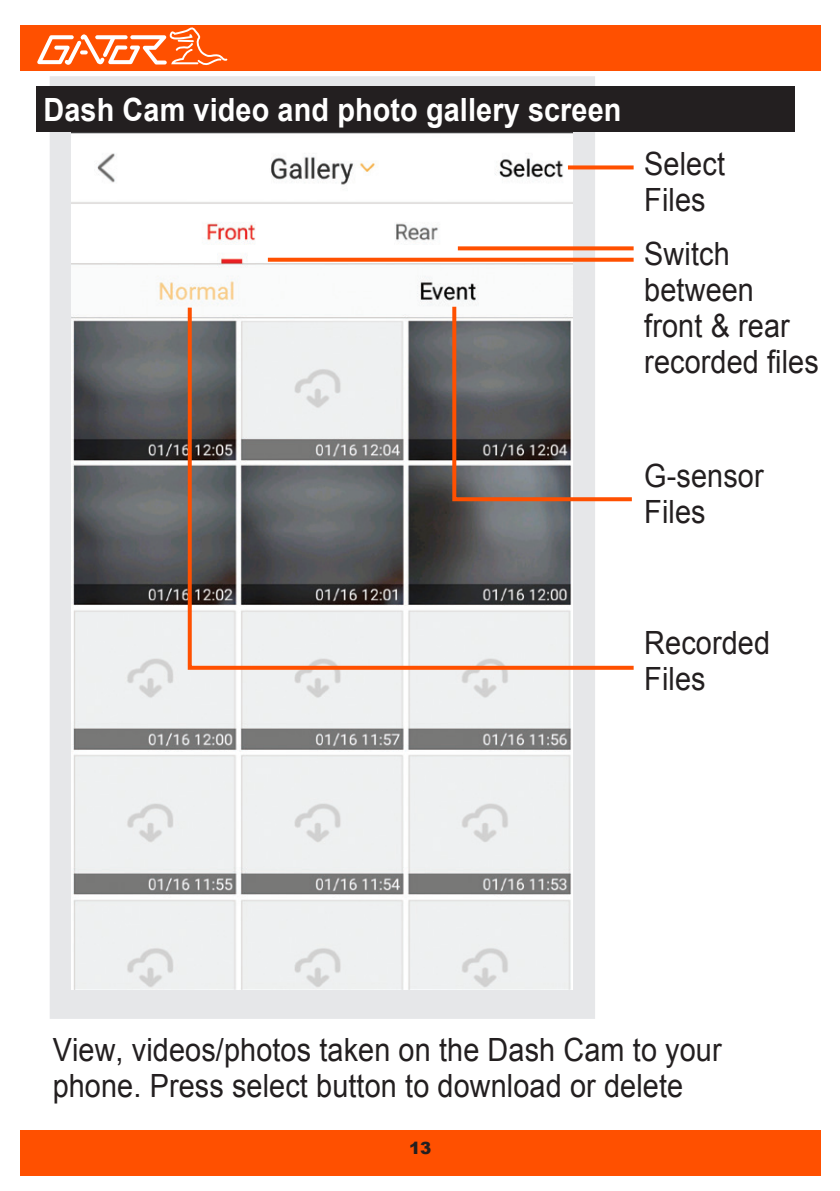
<style>
.page{position:relative;width:840px;height:1191px;background:#fff}
.page>*{position:absolute;margin:0;border:0;box-sizing:border-box;transform-origin:0 0}
.t1{font:32px/36px "Arial";letter-spacing:.005em;color:#231f20;scale:.9 1}
.t2{font:700 32px "Arial";letter-spacing:.005em;color:#fff;scale:.9 1}
.t3{font:900 16.8px "Arial";color:#231f20}
</style>
<div class="page">
<div style="left:52px;top:78px;width:540px;height:939px;background:#e6e7e9"></div>
<img style="left:71px;top:132px;width:501px;height:857px">
<div style="left:50px;top:76px;width:544px;height:943px;border:4px solid #e6e7e9"></div>
<div style="left:21px;top:25px;width:799px;height:46px;background:#ff5000"></div>
<svg style="left:37px;top:27px;width:190px;height:39px"></svg>
<div style="left:21px;top:1130px;width:799px;height:46px;background:#ff5000"></div>
<div style="left:36px;top:87px;width:758px;height:45px;background:#231f20"></div>
<svg style="left:567px;top:165px;width:66px;height:4px"></svg>
<svg style="left:268px;top:258px;width:365px;height:4px"></svg>
<svg style="left:457px;top:246px;width:176px;height:4px"></svg>
<svg style="left:186px;top:304px;width:448px;height:368px"></svg>
<p class="t2" style="left:43px;top:89px;width:643px">Dash Cam video and photo gallery screen</p>
<p class="t1" style="left:644px;top:146px;width:91px">Select<br>Files</p>
<p class="t1" style="left:644px;top:236px;width:195px">Switch between front &amp; rear recorded files</p>
<p class="t1" style="left:644px;top:458px;width:134px">G-sensor<br>Files</p>
<p class="t1" style="left:644px;top:624px;width:141px">Recorded<br>Files</p>
<p class="t1" style="left:53px;top:1032px;width:744px">View, videos/photos taken on the Dash Cam to your phone. Press select button to download or delete</p>
<p class="t3" style="left:409px;top:1135px;width:24px">13</p>
</div>
